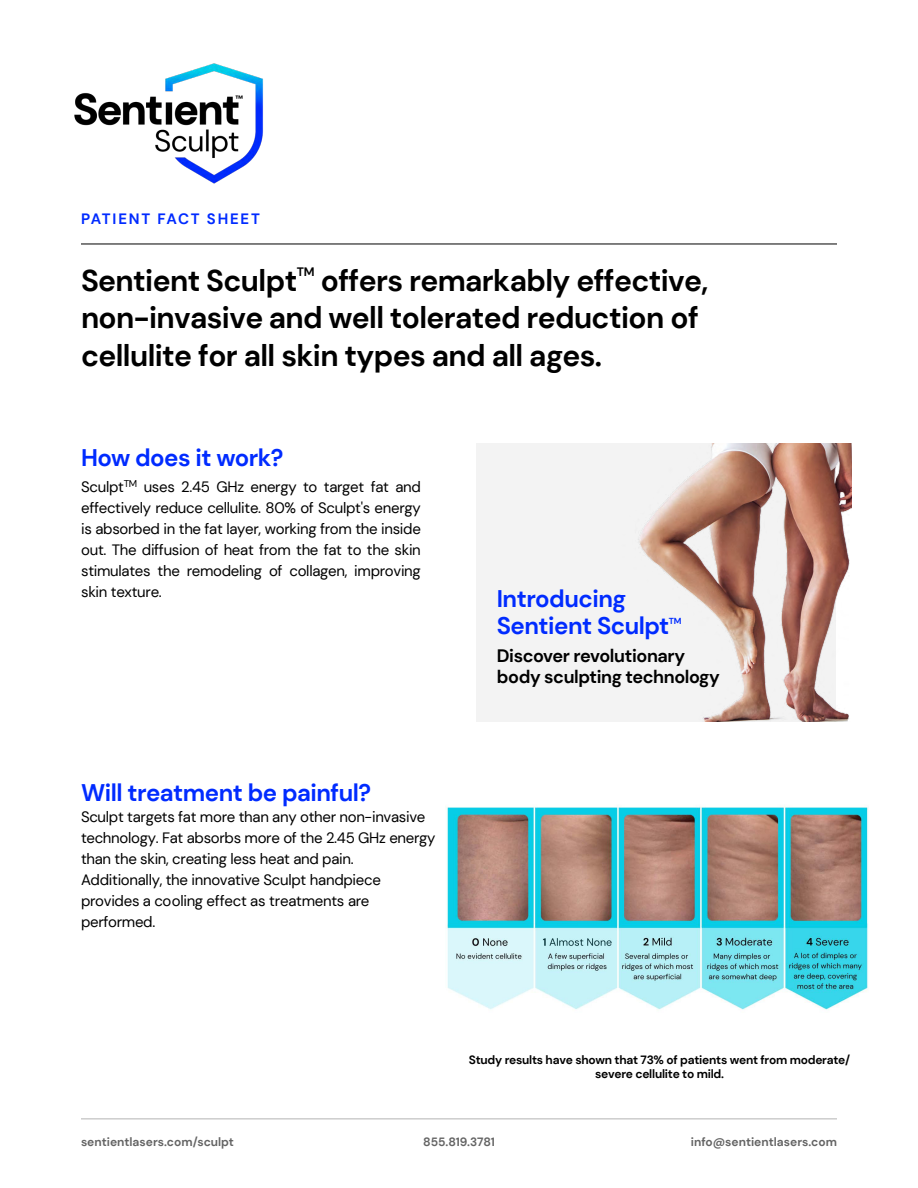
<style>
.page{position:relative;width:918px;height:1188px;background:#fff}
.page>*{position:absolute;margin:0;border:0;box-sizing:border-box;transform-origin:0 0}
.t1{font:700 30px/37.5px "DM Sans";letter-spacing:-.02em;color:#000}
.t2{font:700 24px/27px "DM Sans";letter-spacing:-.02em;color:#002bff}
.t3{font:700 18px/21px "DM Sans";letter-spacing:-.02em;color:#000}
.t4{font:15px/21px "DM Sans";letter-spacing:-.02em;color:#000;text-align:justify}
.t5{font:15px/21px "DM Sans";letter-spacing:-.02em;color:#000}
.t6{font:700 15px "DM Sans";letter-spacing:.12em;color:#002bff}
.t7{font:700 12.3px "DM Sans";color:#000}
.t8{font:700 12px/14.4px "DM Sans";letter-spacing:-.02em;color:#000;text-align:center}
.t9{font:700 12px "DM Sans";color:#646464}
.t10{font:700 9.3px "DM Sans";color:#000}
.t11{font:700 8.7px "DM Sans";color:#002bff}
.s1{font-style:inherit}
</style>
<div class="page">
<div style="left:477px;top:443px;width:359px;height:279px;background:#f3f3f3"></div>
<hr style="left:81px;top:244px;width:756px;height:1px;background:#000">
<hr style="left:81px;top:1119px;width:756px;height:1px;background:#b3b3b3">
<img style="left:74px;top:63px;width:189px;height:121px">
<img style="left:638px;top:443px;width:214px;height:279px">
<img style="left:446px;top:806px;width:423px;height:204px">
<p class="t10" style="left:236px;top:93px;width:9px">™</p>
<p class="t6" style="left:81px;top:210px;width:180px">PATIENT FACT SHEET</p>
<h1 class="t1" style="left:81px;top:261px;width:218px">Sentient Sculpt</h1>
<p class="t7" style="left:297px;top:264px;width:19px">TM</p>
<h1 class="t1" style="left:81px;top:261px;width:629px;text-indent:240px">offers remarkably effective, non-invasive and <span class="s1">well tolerated</span> reduction of cellulite for all skin types and all ages.</h1>
<h2 class="t2" style="left:81px;top:444px;width:204px">How does it work?</h2>
<p class="t4" style="left:81px;top:476px;width:341px">Sculpt<sup>TM</sup> uses 2.45 GHz energy to target fat <span class="s1">and effectively reduce cellulite.</span> 80% of Sculpt's energy is absorbed in the fat layer, working from the inside out. The diffusion of heat from the fat to the skin stimulates the remodeling of collagen, improving skin texture.</p>
<h2 class="t2" style="left:81px;top:779px;width:292px">Will treatment be painful?</h2>
<p class="t5" style="left:81px;top:807px;width:356px"><span class="s1">Sculpt targets fat more than any other non-invasive technology.</span> Fat absorbs more of the 2.4<span class="s1">5</span> GHz energy than the skin, creating less heat and pain.</p>
<p class="t4" style="left:81px;top:870px;width:301px;text-align:left">Additionally, the innovative Sculpt handpiece provides a cooling effect as treatments are performed.</p>
<h2 class="t2" style="left:497px;top:585px;width:174px">Introducing<br>Sentient Sculpt</h2>
<p class="t11" style="left:669px;top:616px;width:14px">TM</p>
<p class="t3" style="left:497px;top:645px;width:225px">Discover revolutionary body sculpting technology</p>
<p class="t8" style="left:469px;top:1052px;width:383px">Study results have shown that 73% of patients went from moderate/ severe cellulite to mild.</p>
<p class="t9" style="left:81px;top:1134px;width:154px">sentientlasers.com/sculpt</p>
<p class="t9" style="left:423px;top:1134px;width:73px">855.819.3781</p>
<p class="t9" style="left:691px;top:1134px;width:148px">info@sentientlasers.com</p>
</div>
